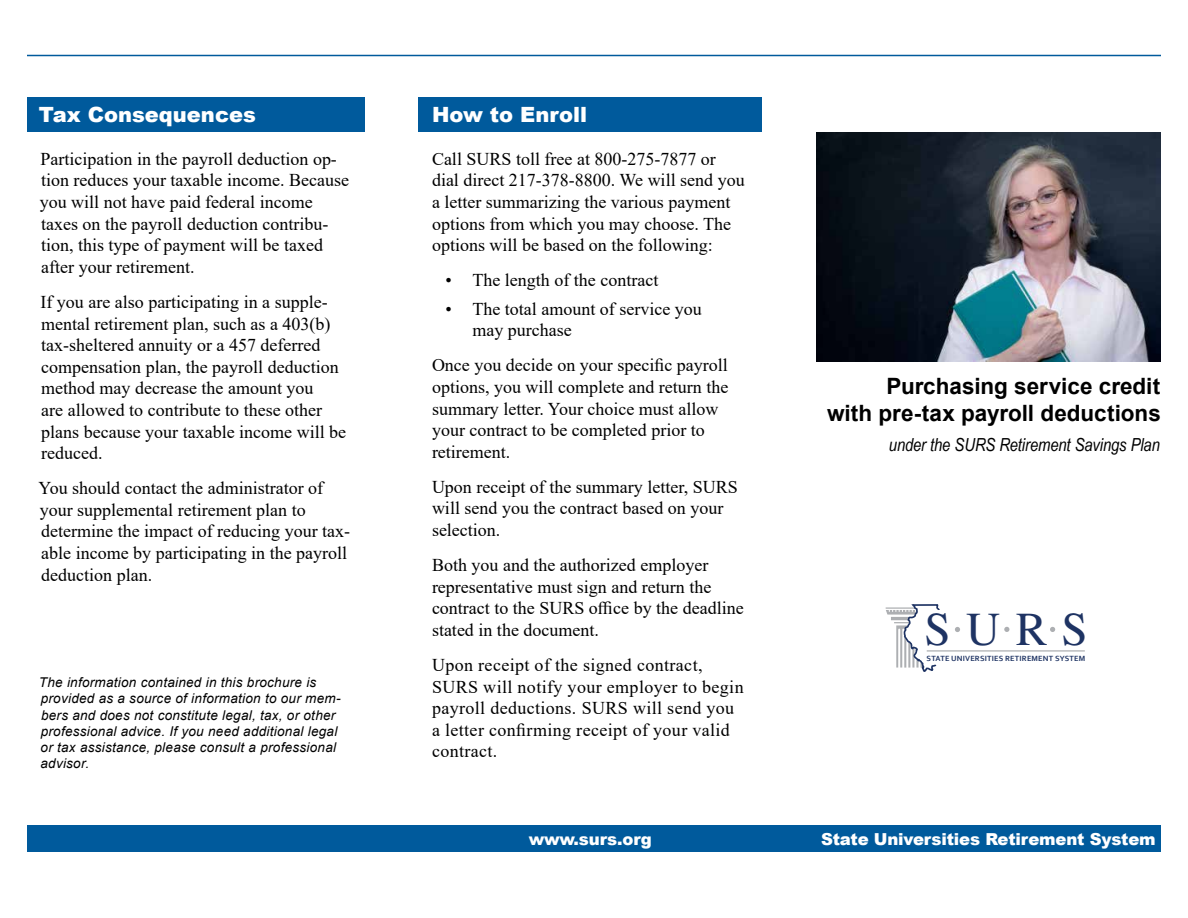
<style>
.page{position:relative;width:1188px;height:918px;background:#fff}
.page>*{position:absolute;margin:0;border:0;box-sizing:border-box;transform-origin:0 0}
.t1{font:47.25px "Times LT Std";color:#1e3363}
.t2{font:700 22.5px/27px "Arial";color:#000;text-align:right}
.t3{font:900 21px "Arial";color:#fff}
.t4{font:18px/21.6px "Times New Roman";color:#000}
.t5{font:18px/21.6px "Times New Roman";letter-spacing:.02em;color:#000}
.t6{font:italic 18px "Arial Narrow";letter-spacing:-.005em;color:#000}
.t7{font:900 16.5px "Arial";letter-spacing:-.01em;color:#fff}
.t8{font:italic 13.5px/16.2px "Arial";letter-spacing:.02em;color:#000}
.t9{font:700 7.8px "Corbel";letter-spacing:.02em;color:#1e3363}
</style>
<div class="page">
<div style="left:27px;top:98px;width:337px;height:34px;background:#005a9c"></div>
<div style="left:418px;top:98px;width:344px;height:34px;background:#005a9c"></div>
<div style="left:27px;top:825px;width:1134px;height:27px;background:#005a9c"></div>
<hr style="left:27px;top:55px;width:1134px;height:1px;background:#005a9c">
<svg style="left:886px;top:604px;width:54px;height:68px"></svg>
<hr style="left:927px;top:650px;width:158px;height:2px;background:#adafb2">
<svg style="left:955px;top:627px;width:5px;height:5px"></svg>
<svg style="left:1004px;top:627px;width:5px;height:5px"></svg>
<svg style="left:1050px;top:627px;width:5px;height:5px"></svg>
<img style="left:816px;top:132px;width:345px;height:230px">
<p class="t3" style="left:39px;top:99px;width:219px">Tax Consequences</p>
<p class="t4" style="left:40px;top:147px;width:311px">Participation in the payroll deduction op&shy;tion reduces your taxable income. Because you will not have paid federal income taxes on the payroll deduction contribu&shy;tion, this type of payment will be taxed after your retirement.</p>
<p class="t4" style="left:40px;top:291px;width:307px">If you are also participating in a supple&shy;mental retirement plan, such as a 403(b) tax-sheltered annuity or a 457 deferred compensation plan, the payroll deduction method may decrease the amount you<br>are allowed to contribute to these other plans because your taxable income will be reduced.</p>
<p class="t4" style="left:39px;top:477px;width:313px">You should contact the administrator of your supplemental retirement plan to determine the impact of reducing your tax&shy;able income by participating in the payroll deduction plan.</p>
<p class="t8" style="left:39px;top:675px;width:303px">The information contained in this brochure is provided as a source of information to our mem&shy;bers and does not constitute legal, tax, or other professional advice. If you need additional legal or tax assistance, please consult a professional advisor.</p>
<p class="t3" style="left:432px;top:99px;width:157px">How to Enroll</p>
<p class="t4" style="left:432px;top:147px;width:314px">Call SURS toll free at 800-275-7877 or dial direct 217-378-8800. We will send you a letter summarizing the various payment options from which you may choose. The options will be based on the following:</p>
<p class="t4" style="left:446px;top:269px;width:214px">• The length of the contract</p>
<p class="t4" style="left:472px;top:297px;width:231px;text-indent:-27px">• The total amount of service you may purchase</p>
<p class="t4" style="left:432px;top:354px;width:298px">Once you decide on your specific payroll options, you will complete and return the summary letter. Your choice must allow your contract to be completed prior to retirement.</p>
<p class="t4" style="left:432px;top:475px;width:307px">Upon receipt of the summary letter, SURS will send you the contract based on your selection.</p>
<p class="t4" style="left:432px;top:554px;width:313px">Both you and the authorized employer representative must sign and return the contract to the SURS office by the deadline stated in the document.</p>
<p class="t5" style="left:432px;top:654px;width:313px">Upon receipt of the signed contract, SURS will notify your employer to begin payroll deductions. SURS will send you a letter confirming receipt of your valid contract.</p>
<p class="t7" style="left:529px;top:827px;width:125px">www.surs.org</p>
<p class="t2" style="left:827px;top:373px;width:335px">Purchasing service credit<br>with pre-tax payroll deductions</p>
<p class="t6" style="left:889px;top:432px;width:273px">under the SURS Retirement Savings Plan</p>
<h1 class="t1" style="left:925px;top:603px;width:164px">SURS</h1>
<p class="t9" style="left:927px;top:654px;width:160px">STATE UNIVERSITIES RETIREMENT SYSTEM</p>
<p class="t7" style="left:821px;top:827px;width:336px">State Universities Retirement System</p>
</div>
